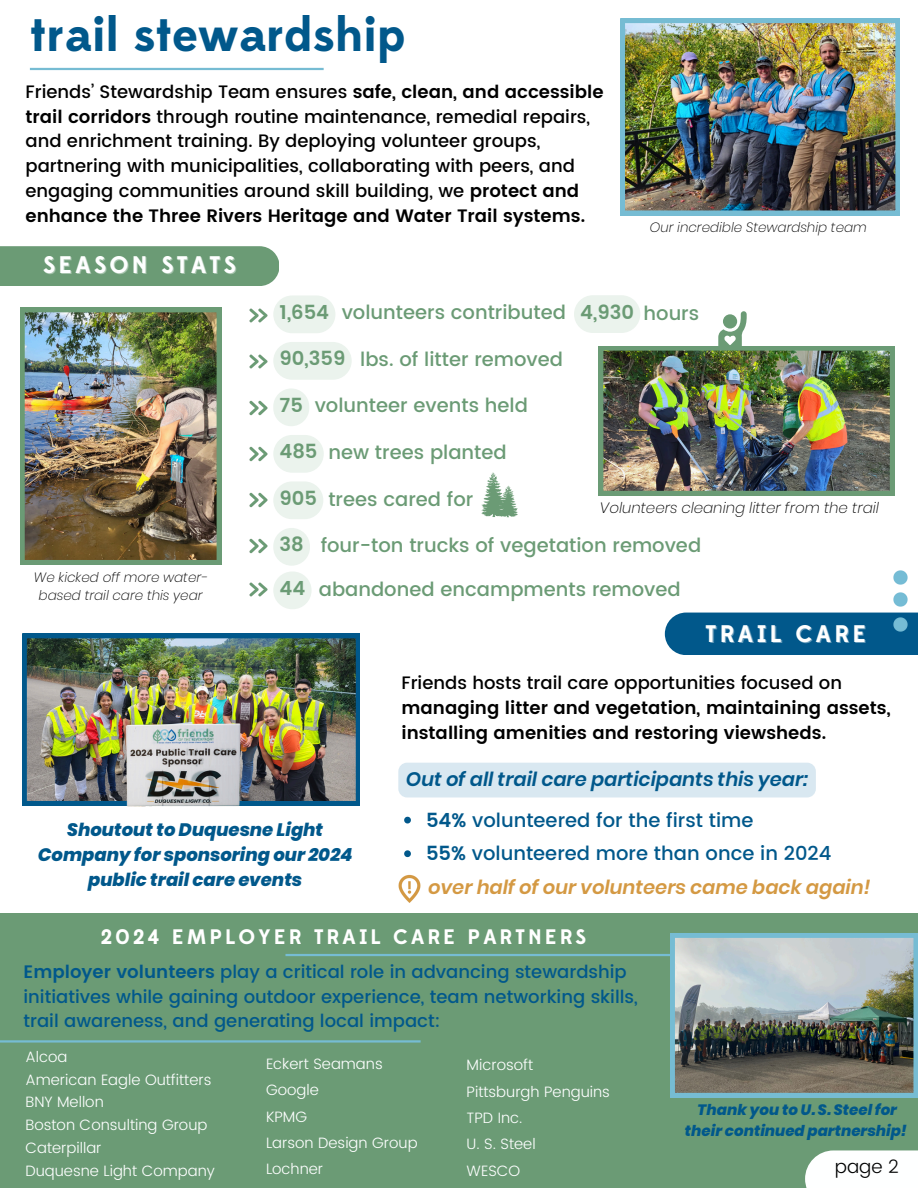
<style>
.page{position:relative;width:918px;height:1188px;background:#fff}
.page>*{position:absolute;margin:0;border:0;box-sizing:border-box;transform-origin:0 0}
.t1{font:700 48px "Edmondsans";color:#01588b}
.t2{font:700 24px "Edmondsans";letter-spacing:.14em;color:#feffff}
.t3{font:700 21px "Edmondsans";letter-spacing:.145em;color:#fff}
.t4{font:500 19.5px "Poppins";color:#6b9b75}
.t5{font:500 19.5px "Poppins";color:#01588b}
.t6{font:italic 600 19.5px "Poppins";color:#01588b}
.t7{font:italic 600 19.5px "Poppins";color:#d49943}
.t8{font:600 19.5px "Poppins";color:#6b9b75}
.t9{font:300 18.45px "Poppins";color:#000}
.t10{font:500 18px/24.8px "Poppins";color:#000}
.t11{font:500 18px/24.8px "Poppins";color:#01588b}
.t12{font:600 18px/24.8px "Poppins";color:#000}
.t13{font:italic 800 18px/24.8px "Poppins";color:#01588b;text-align:center}
.t14{font:300 15px "Poppins";color:#feffff}
.t15{font:italic 800 15px/20.2px "Poppins";color:#01588b;text-align:center}
.t16{font:italic 200 15px "Poppins";color:#000}
.t17{font:italic 200 13.5px/18px "Poppins";color:#000;text-align:center}
.s1{font-weight:600}
.s2{font-weight:500}
</style>
<div class="page">
<hr style="left:30px;top:68px;width:294px;height:2px;background:#76bcd3">
<img style="left:621px;top:19px;width:279px;height:196px">
<div style="left:0;top:914px;width:918px;height:274px;background:#6b9b75"></div>
<div style="left:665px;top:613px;width:253px;height:42px;background:#01588b"></div>
<img style="left:893px;top:570px;width:15px;height:24px">
<img style="left:876px;top:594px;width:42px;height:60px">
<div style="left:805px;top:1150px;width:113px;height:38px;background:#feffff"></div>
<img style="left:599px;top:346px;width:295px;height:149px">
<img style="left:20px;top:308px;width:201px;height:256px">
<img style="left:390px;top:874px;width:39px;height:40px">
<img style="left:22px;top:634px;width:338px;height:171px">
<div style="left:0;top:246px;width:279px;height:40px;background:#6b9b75"></div>
<img style="left:249px;top:308px;width:19px;height:15px">
<img style="left:249px;top:354px;width:19px;height:15px">
<img style="left:249px;top:538px;width:19px;height:16px">
<img style="left:249px;top:582px;width:19px;height:15px">
<img style="left:249px;top:400px;width:19px;height:16px">
<img style="left:249px;top:446px;width:19px;height:16px">
<img style="left:249px;top:492px;width:19px;height:16px">
<hr style="left:285px;top:954px;width:429px;height:2px;background:#76bcd3">
<hr style="left:0;top:1040px;width:421px;height:3px;background:#76bcd3">
<svg style="left:718px;top:311px;width:28px;height:38px"></svg>
<svg style="left:481px;top:472px;width:37px;height:45px"></svg>
<img style="left:96px;top:697px;width:162px;height:110px">
<img style="left:670px;top:933px;width:248px;height:164px">
<svg style="left:273px;top:295px;width:62px;height:38px"></svg>
<svg style="left:404px;top:817px;width:7px;height:6px"></svg>
<svg style="left:404px;top:850px;width:7px;height:7px"></svg>
<div style="left:273px;top:342px;width:79px;height:38px;background:#ebf3ed;border-radius:19px"></div>
<svg style="left:574px;top:295px;width:66px;height:38px;background:#edf4ef"></svg>
<div style="left:273px;top:572px;width:39px;height:37px;background:#ebf3ed;border-radius:19px"></div>
<div style="left:398px;top:763px;width:418px;height:34px;background:#d9e8f1;border-radius:9px"></div>
<div style="left:273px;top:435px;width:51px;height:38px;background:#ebf3ed;border-radius:19px"></div>
<svg style="left:273px;top:528px;width:37px;height:38px"></svg>
<div style="left:273px;top:388px;width:36px;height:38px;background:#ebf3ed;border-radius:18px"></div>
<div style="left:273px;top:481px;width:50px;height:38px;background:#ebf3ed;border-radius:19px"></div>
<h4 class="t1" style="left:30px;top:15px;width:377px">trail stewardship</h4>
<h4 class="t10" style="left:25px;top:79px;width:580px">Friends’ Stewardship Team ensures <span class="s1">safe, clean, and accessible trail corridors</span> through routine maintenance, remedial repairs, and enrichment training. By deploying volunteer groups, partnering with municipalities, collaborating with peers, and engaging communities around skill building, we <span class="s1">protect and enhance the Three Rivers Heritage and Water Trail systems.</span></h4>
<h4 class="t2" style="left:43px;top:255px;width:194px">SEASON STATS</h4>
<h6 class="t17" style="left:650px;top:218px;width:219px">Our incredible Stewardship team</h6>
<h2 class="t8" style="left:280px;top:301px;width:51px">1,654</h2>
<h4 class="t4" style="left:342px;top:301px;width:226px">volunteers contributed</h4>
<p class="t8" style="left:280px;top:347px;width:67px">90,359</p>
<p class="t4" style="left:360px;top:347px;width:204px">lbs. of litter removed</p>
<p class="t8" style="left:580px;top:300px;width:55px">4,930</p>
<p class="t4" style="left:644px;top:302px;width:57px">hours</p>
<h4 class="t8" style="left:280px;top:394px;width:25px">75</h4>
<p class="t4" style="left:315px;top:394px;width:215px">volunteer events held</p>
<h4 class="t8" style="left:280px;top:440px;width:39px">485</h4>
<p class="t4" style="left:328px;top:441px;width:180px">new trees planted</p>
<p class="t4" style="left:328px;top:487px;width:146px">trees cared for</p>
<p class="t8" style="left:280px;top:487px;width:39px">905</p>
<h3 class="t16" style="left:600px;top:497px;width:281px">Volunteers cleaning litter from the trail</h3>
<p class="t17" style="left:34px;top:569px;width:175px">We kicked off more water&shy;based trail care this year</p>
<p class="t8" style="left:280px;top:533px;width:26px">38</p>
<h6 class="t4" style="left:321px;top:534px;width:382px">four-ton trucks of vegetation removed</h6>
<p class="t8" style="left:280px;top:577px;width:27px">44</p>
<h2 class="t4" style="left:319px;top:578px;width:363px">abandoned encampments removed</h2>
<h1 class="t2" style="left:706px;top:624px;width:162px">TRAIL CARE</h1>
<p class="t12" style="left:401px;top:671px;width:491px"><span class="s2">Friends hosts trail care opportunities focused on </span>managing litter and vegetation, maintaining assets, installing amenities and restoring viewsheds.</p>
<h4 class="t6" style="left:406px;top:765px;width:403px">Out of all trail care participants this year:</h4>
<p class="t13" style="left:38px;top:817px;width:316px">Shoutout to Duquesne Light<br>Company for sponsoring our 2024 public trail care events</p>
<h4 class="t5" style="left:426px;top:809px;width:329px"><span class="s1">54%</span> volunteered for the first time</h4>
<p class="t5" style="left:426px;top:842px;width:407px"><span class="s1">55%</span> volunteered more than once in 2024</p>
<p class="t7" style="left:428px;top:873px;width:444px">over half of our volunteers came back again!</p>
<p class="t3" style="left:101px;top:928px;width:487px">2024 EMPLOYER TRAIL CARE PARTNERS</p>
<p class="t11" style="left:23px;top:959px;width:616px"><span class="s1">Employer volunteers</span> play a critical role in advancing stewardship initiatives while gaining outdoor experience, team networking skills, trail awareness, and generating local impact:</p>
<p class="t14" style="left:25px;top:1048px;width:43px">Alcoa</p>
<h4 class="t14" style="left:25px;top:1071px;width:187px">American Eagle Outfitters</h4>
<p class="t14" style="left:25px;top:1116px;width:183px">Boston Consulting Group</p>
<p class="t14" style="left:25px;top:1093px;width:80px">BNY Mellon</p>
<p class="t14" style="left:25px;top:1139px;width:78px">Caterpillar</p>
<p class="t14" style="left:26px;top:1162px;width:191px">Duquesne Light Company</p>
<h4 class="t14" style="left:266px;top:1055px;width:118px">Eckert Seamans</h4>
<p class="t14" style="left:266px;top:1081px;width:54px">Google</p>
<h4 class="t14" style="left:266px;top:1134px;width:153px">Larson Design Group</h4>
<p class="t14" style="left:266px;top:1108px;width:43px">KPMG</p>
<h4 class="t14" style="left:467px;top:1056px;width:68px">Microsoft</h4>
<h4 class="t14" style="left:467px;top:1083px;width:145px">Pittsburgh Penguins</h4>
<p class="t14" style="left:467px;top:1109px;width:57px">TPD Inc.</p>
<p class="t14" style="left:467px;top:1136px;width:71px">U. S. Steel</p>
<h4 class="t14" style="left:266px;top:1160px;width:59px">Lochner</h4>
<h4 class="t14" style="left:467px;top:1162px;width:55px">WESCO</h4>
<p class="t15" style="left:685px;top:1100px;width:224px">Thank you to U. S. Steel for their continued partnership!</p>
<p class="t9" style="left:835px;top:1156px;width:65px">page 2</p>
</div>
